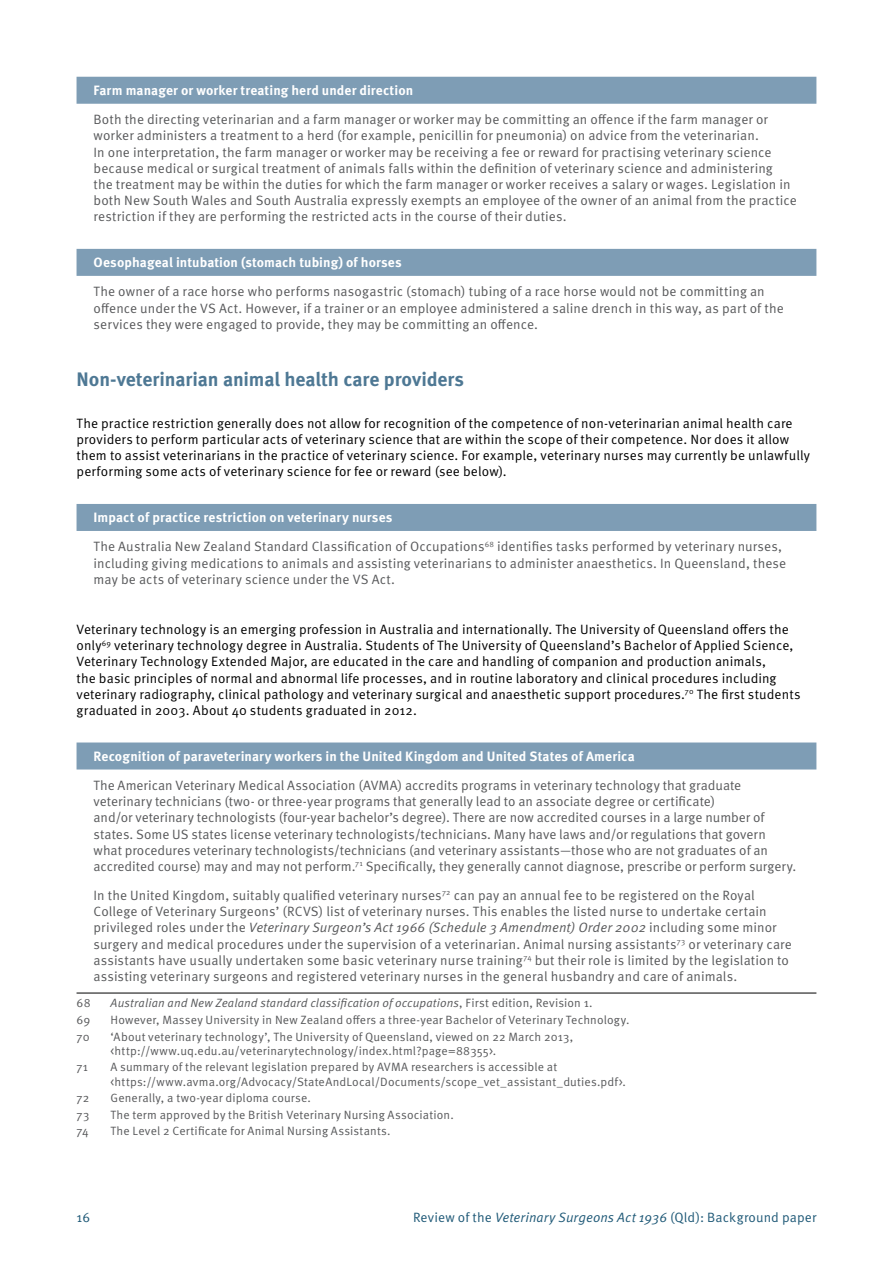
<style>
.page{position:relative;width:893px;height:1263px;background:#fff}
.page>*{position:absolute;margin:0;border:0;box-sizing:border-box;transform-origin:0 0}
.h02{font:700 19.5px "Meta OT";letter-spacing:-.01em;color:#4e7894}
.pull{font:13.5px/16.2px "Meta OT";letter-spacing:.005em;color:#58595b}
.pullF{font:13.5px/16.2px "Meta OT";letter-spacing:.005em;color:#58595b}
.body{font:13.5px/16.2px "Meta OT";letter-spacing:.005em;color:#000}
.PullHeader{font:700 13.5px "Meta OT";letter-spacing:.005em;color:#fff}
.t1{font:13.5px "Meta OT";letter-spacing:.01em;color:#1f5977}
.footnote{font:12px/14.4px "Meta OT";letter-spacing:.015em;color:#58595b}
.footnote-2{font:italic 12px "Meta OT";letter-spacing:.01em;color:#58595b}
.s1{font-style:italic}
.s2{font-style:normal}
</style>
<div class="page">
<div style="left:77px;top:77px;width:739px;height:27px;background:#7e9db5"></div>
<div style="left:77px;top:249px;width:739px;height:27px;background:#7e9db5"></div>
<div style="left:77px;top:504px;width:739px;height:27px;background:#7e9db5"></div>
<div style="left:77px;top:742px;width:739px;height:27px;background:#7e9db5"></div>
<hr style="left:77px;top:993px;width:739px;height:1px;background:#000">
<p class="PullHeader" style="left:94px;top:82px;width:321px">Farm manager or worker treating herd under direction</p>
<p class="pull" style="left:94px;top:112px;width:705px">Both the directing veterinarian and a farm manager or worker may be committing an offence if the farm manager or worker administers a treatment to a herd (for example, penicillin for pneumonia) on advice from the veterinarian.<br>In one interpretation, the farm manager or worker may be receiving a fee or reward for practising veterinary science because medical or surgical treatment of animals falls within the definition of veterinary science and administering<br>the treatment may be within the duties for which the farm manager or worker receives a salary or wages. Legislation in both New South Wales and South Australia expressly exempts an employee of the owner of an animal from the practice restriction if they are performing the restricted acts in the course of their duties.</p>
<p class="PullHeader" style="left:94px;top:254px;width:310px">Oesophageal intubation (stomach tubing) of horses</p>
<p class="pullF" style="left:94px;top:284px;width:692px">The owner of a race horse who performs nasogastric (stomach) tubing of a race horse would not be committing an offence under the VS Act. However, if a trainer or an employee administered a saline drench in this way, as part of the services they were engaged to provide, they may be committing an offence.</p>
<p class="h02" style="left:77px;top:367px;width:389px">Non-veterinarian animal health care providers</p>
<p class="body" style="left:77px;top:415px;width:735px">The practice restriction generally does not allow for recognition of the competence of non-veterinarian animal health care providers to perform particular acts of veterinary science that are within the scope of their competence. Nor does it allow them to assist veterinarians in the practice of veterinary science. For example, veterinary nurses may currently be unlawfully performing some acts of veterinary science for fee or reward (see below).</p>
<p class="PullHeader" style="left:94px;top:509px;width:301px">Impact of practice restriction on veterinary nurses</p>
<p class="pullF" style="left:94px;top:539px;width:694px">The Australia New Zealand Standard Classification of Occupations<sup>68</sup> identifies tasks performed by veterinary nurses, including giving medications to animals and assisting veterinarians to administer anaesthetics. In Queensland, these may be acts of veterinary science under the VS Act.</p>
<p class="body" style="left:77px;top:621px;width:725px">Veterinary technology is an emerging profession in Australia and internationally. The University of Queensland offers the only<sup>69</sup> veterinary technology degree in Australia. Students of The University of Queensland’s Bachelor of Applied Science, Veterinary Technology Extended Major, are educated in the care and handling of companion and production animals,<br>the basic principles of normal and abnormal life processes, and in routine laboratory and clinical procedures including veterinary radiography, clinical pathology and veterinary surgical and anaesthetic support procedures.<sup>70</sup> The first students graduated in 2003. About 40 students graduated in 2012.</p>
<p class="PullHeader" style="left:94px;top:748px;width:543px">Recognition of paraveterinary workers in the United Kingdom and United States of America</p>
<p class="pull" style="left:94px;top:777px;width:704px">The American Veterinary Medical Association (AVMA) accredits programs in veterinary technology that graduate veterinary technicians (two- or three-year programs that generally lead to an associate degree or certificate)<br>and/or veterinary technologists (four-year bachelor’s degree). There are now accredited courses in a large number of states. Some US states license veterinary technologists/technicians. Many have laws and/or regulations that govern what procedures veterinary technologists/technicians (and veterinary assistants—those who are not graduates of an accredited course) may and may not perform.<sup>71</sup> Specifically, they generally cannot diagnose, prescribe or perform surgery.</p>
<p class="pullF" style="left:94px;top:887px;width:700px">In the United Kingdom, suitably qualified veterinary nurses<sup>72</sup> can pay an annual fee to be registered on the Royal College of Veterinary Surgeons’ (RCVS) list of veterinary nurses. This enables the listed nurse to undertake certain privileged roles under the <span class="s1">Veterinary Surgeon’s Act 1966 (Schedule 3 Amendment) Order 2002</span> including some minor surgery and medical procedures under the supervision of a veterinarian. Animal nursing assistants<sup>73</sup> or veterinary care assistants have usually undertaken some basic veterinary nurse training<sup>74</sup> but their role is limited by the legislation to assisting veterinary surgeons and registered veterinary nurses in the general husbandry and care of animals.</p>
<p class="footnote" style="left:77px;top:996px;width:16px">68</p>
<p class="footnote-2" style="left:111px;top:996px;width:484px">Australian and New Zealand standard classification of occupations<span class="s2">, First edition, Revision 1.</span></p>
<p class="footnote" style="left:77px;top:1013px;width:15px">69</p>
<p class="footnote" style="left:111px;top:1013px;width:521px">However, Massey University in New Zealand offers a three-year Bachelor of Veterinary Technology.</p>
<p class="footnote" style="left:77px;top:1029px;width:15px">70</p>
<p class="footnote" style="left:111px;top:1029px;width:464px">‘About veterinary technology’, The University of Queensland, viewed on 22 March 2013, &lt;http://www.uq.edu.au/veterinarytechnology/index.html?page=88355&gt;.</p>
<p class="footnote" style="left:77px;top:1060px;width:13px">71</p>
<p class="footnote" style="left:111px;top:1060px;width:517px">A summary of the relevant legislation prepared by AVMA researchers is accessible at &lt;https://www.avma.org/Advocacy/StateAndLocal/Documents/scope_vet_assistant_duties.pdf&gt;.</p>
<p class="footnote" style="left:77px;top:1091px;width:15px">72</p>
<p class="footnote" style="left:111px;top:1091px;width:202px">Generally, a two-year diploma course.</p>
<p class="footnote" style="left:77px;top:1108px;width:14px">73</p>
<p class="footnote" style="left:111px;top:1108px;width:345px">The term approved by the British Veterinary Nursing Association.</p>
<p class="footnote" style="left:77px;top:1124px;width:14px">74</p>
<p class="footnote" style="left:111px;top:1124px;width:282px">The Level 2 Certificate for Animal Nursing Assistants.</p>
<p class="t1" style="left:77px;top:1209px;width:15px">16</p>
<p class="t1" style="left:413px;top:1209px;width:405px">Review of the <span class="s1">Veterinary Surgeons Act 1936</span> (Qld): Background paper</p>
</div>
